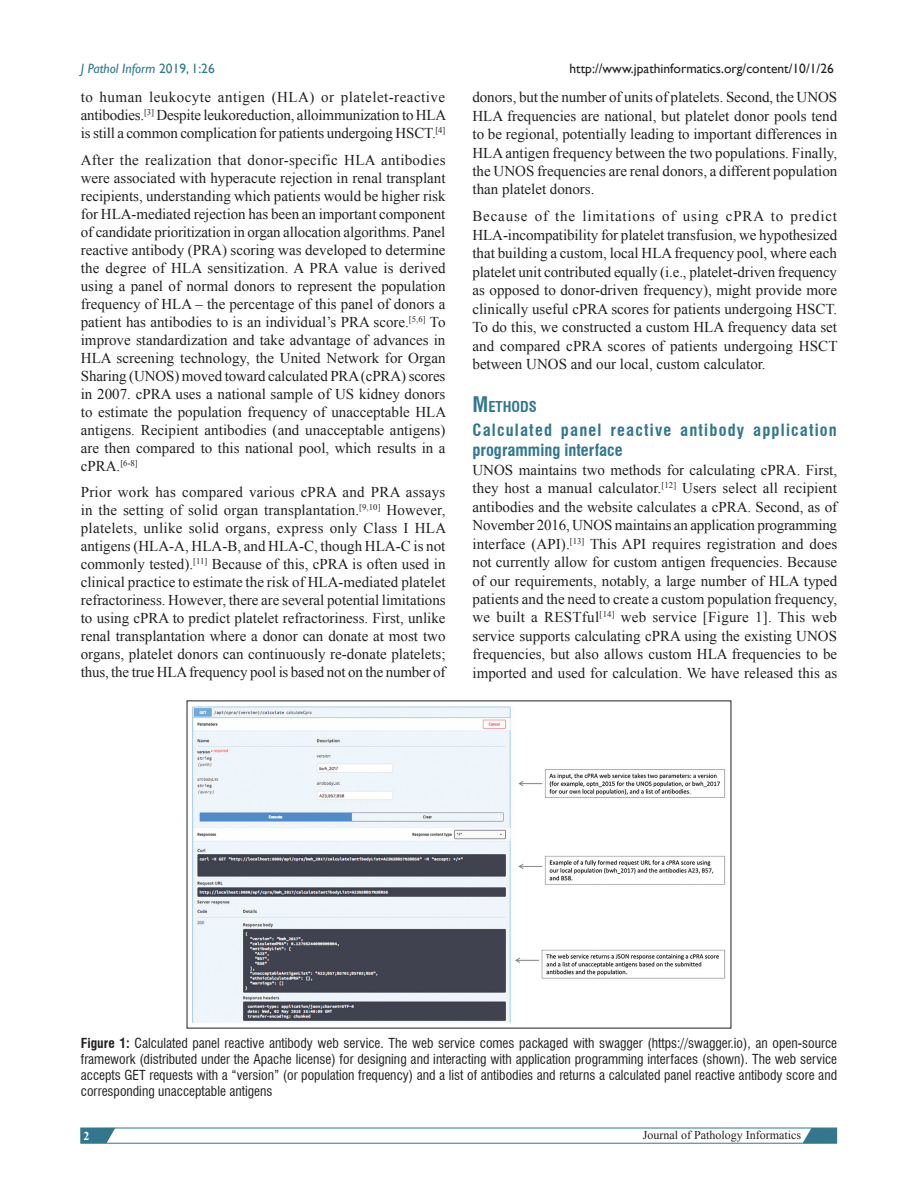
<style>
.page{position:relative;width:918px;height:1188px;background:#fff}
.page>*{position:absolute;margin:0;border:0;box-sizing:border-box;transform-origin:0 0}
.t1{font:700 condensed 16.5px/20.2px "Swiss 721 BT";letter-spacing:.07em;color:#33778f}
.TX{font:15px/18px "Times New Roman";color:#231f20;text-align:justify}
.t2{font:700 condensed 14.7px "Swiss 721 BT";color:#33778f}
.FGC{font:condensed 13.5px/16.2px "Swiss 721 BT";color:#231f20;text-align:justify}
.t3{font:13.5px "Gill Sans";color:#231f20}
.t4{font:italic 13.5px "Gill Sans";color:#33778f}
.t5{font:12px "Times New Roman";color:#231f20}
.t6{font:700 12px "Times New Roman";color:#fff}
.s1{font-style:normal}
.s2{font-size:21px}
.s3{font-weight:700}
</style>
<div class="page">
<svg style="left:80px;top:1128px;width:758px;height:16px"></svg>
<img style="left:192px;top:706px;width:534px;height:317px">
<p class="t4" style="left:81px;top:61px;width:135px">J Pathol Inform <span class="s1">2019, 1:26</span></p>
<p class="t3" style="left:570px;top:61px;width:266px">http://www.jpathinformatics.org/content/10/1/26</p>
<p class="TX" style="left:81px;top:88px;width:367px">to human leukocyte antigen (HLA) or platelet‑reactive antibodies.<sup>[3]</sup> Despite leukoreduction, alloimmunization to HLA is still a common complication for patients undergoing HSCT.<sup>[4]</sup></p>
<p class="TX" style="left:81px;top:150px;width:367px">After the realization that donor‑specific HLA antibodies were associated with hyperacute rejection in renal transplant recipients, understanding which patients would be higher risk for HLA‑mediated rejection has been an important component of candidate prioritization in organ allocation algorithms. Panel reactive antibody (PRA) scoring was developed to determine the degree of HLA sensitization. A PRA value is derived using a panel of normal donors to represent the population frequency of HLA – the percentage of this panel of donors a patient has antibodies to is an individual’s PRA score.<sup>[5,6]</sup> To improve standardization and take advantage of advances in HLA screening technology, the United Network for Organ Sharing (UNOS) moved toward calculated PRA(cPRA) scores in 2007. cPRA uses a national sample of US kidney donors to estimate the population frequency of unacceptable HLA antigens. Recipient antibodies (and unacceptable antigens) are then compared to this national pool, which results in a cPRA.<sup>[6‑8]</sup></p>
<p class="TX" style="left:81px;top:483px;width:367px">Prior work has compared various cPRA and PRA assays in the setting of solid organ transplantation.<sup>[9,10]</sup> However, platelets, unlike solid organs, express only Class I HLA antigens (HLA‑A, HLA‑B, and HLA‑C, though HLA‑C is not commonly tested).<sup>[11]</sup> Because of this, cPRA is often used in clinical practice to estimate the risk of HLA‑mediated platelet refractoriness. However, there are several potential limitations to using cPRA to predict platelet refractoriness. First, unlike renal transplantation where a donor can donate at most two organs, platelet donors can continuously re‑donate platelets; thus, the true HLA frequency pool is based not on the number of</p>
<p class="TX" style="left:472px;top:88px;width:366px;line-height:18.5px">donors, but the number of units of platelets. Second, the UNOS HLA frequencies are national, but platelet donor pools tend to be regional, potentially leading to important differences in HLA antigen frequency between the two populations. Finally, the UNOS frequencies are renal donors, a different population than platelet donors.</p>
<p class="TX" style="left:472px;top:207px;width:367px;line-height:18.5px">Because of the limitations of using cPRA to predict HLA‑incompatibility for platelet transfusion, we hypothesized that building a custom, local HLA frequency pool, where each platelet unit contributed equally (i.e., platelet‑driven frequency as opposed to donor‑driven frequency), might provide more clinically useful cPRA scores for patients undergoing HSCT.<br>To do this, we constructed a custom HLA frequency data set and compared cPRA scores of patients undergoing HSCT between UNOS and our local, custom calculator.</p>
<h1 class="t2" style="left:472px;top:398px;width:66px"><span class="s2">M</span>ETHODS</h1>
<h2 class="t1" style="left:472px;top:420px;width:366px">Calculated panel reactive antibody application programming interface</h2>
<p class="TX" style="left:472px;top:460px;width:366px;line-height:18.5px">UNOS maintains two methods for calculating cPRA. First, they host a manual calculator.<sup>[12]</sup> Users select all recipient antibodies and the website calculates a cPRA. Second, as of November 2016, UNOS maintains an application programming interface (API).<sup>[13]</sup> This API requires registration and does not currently allow for custom antigen frequencies. Because of our requirements, notably, a large number of HLA typed patients and the need to create a custom population frequency, we built a RESTful<sup>[14]</sup> web service [Figure 1]. This web service supports calculating cPRA using the existing UNOS frequencies, but also allows custom HLA frequencies to be imported and used for calculation. We have released this as</p>
<p class="FGC" style="left:81px;top:1035px;width:758px"><span class="s3">Figure 1:</span> Calculated panel reactive antibody web service. The web service comes packaged with swagger (https://swagger.io), an open‑source framework (distributed under the Apache license) for designing and interacting with application programming interfaces (shown). The web service accepts GET requests with a “version” (or population frequency) and a list of antibodies and returns a calculated panel reactive antibody score and corresponding unacceptable antigens</p>
<p class="t6" style="left:84px;top:1127px;width:7px">2</p>
<p class="t5" style="left:643px;top:1127px;width:160px">Journal of Pathology Informatics</p>
</div>
